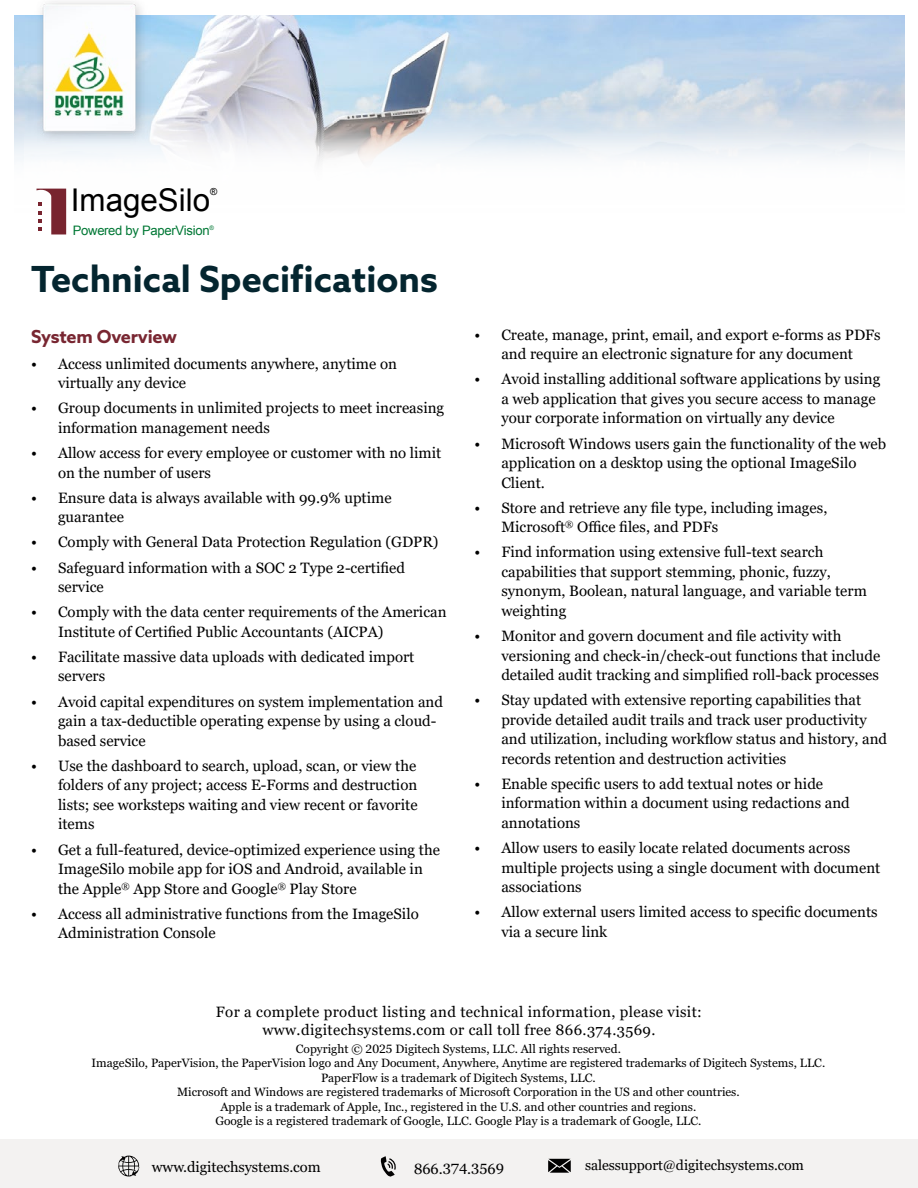
<style>
.page{position:relative;width:918px;height:1188px;background:#fff}
.page>*{position:absolute;margin:0;border:0;box-sizing:border-box;transform-origin:0 0}
.t1{font:700 36px "Azo Sans";color:#04252f}
.t2{font:31.35px "Arial";color:#000}
.t3{font:700 18px "Azo Sans";letter-spacing:-.01em;color:#782631}
.t4{font:15px/19.5px "Georgia";color:#000}
.t5{font:15px/18px "Georgia";letter-spacing:.025em;color:#000;text-align:center}
.t6{font:14.7px "Georgia Pro";letter-spacing:-.005em;color:#000}
.t7{font:14.1px "Georgia";letter-spacing:-.005em;color:#000}
.t8{font:13.05px "Arial";letter-spacing:-.02em;color:#007835}
.t9{font:12px/14.4px "Georgia Pro";color:#000;text-align:center}
.t10{font:9.75px "Arial";color:#000}
</style>
<div class="page">
<img style="left:185px;top:15px;width:720px;height:85px">
<img style="left:185px;top:100px;width:720px;height:5px">
<img style="left:51px;top:105px;width:854px;height:130px">
<img style="left:14px;top:138px;width:891px;height:71px">
<img style="left:14px;top:1px;width:171px;height:144px">
<svg style="left:37px;top:189px;width:29px;height:45px"></svg>
<div style="left:0;top:1140px;width:918px;height:48px;background:#f3f2f1"></div>
<svg style="left:381px;top:1156px;width:15px;height:21px"></svg>
<svg style="left:118px;top:1156px;width:21px;height:20px"></svg>
<svg style="left:548px;top:1159px;width:23px;height:14px"></svg>
<h2 class="t2" style="left:71px;top:180px;width:141px">ImageSilo</h2>
<p class="t10" style="left:210px;top:185px;width:9px">®</p>
<p class="t8" style="left:73px;top:222px;width:143px">Powered by PaperVision<sup>®</sup></p>
<h1 class="t1" style="left:31px;top:255px;width:408px">Technical Specifications</h1>
<p class="t3" style="left:31px;top:324px;width:148px">System Overview</p>
<p class="t4" style="left:58px;top:354px;width:340px;text-indent:-27px">• Access unlimited documents anywhere, anytime on virtually any device</p>
<p class="t4" style="left:58px;top:399px;width:388px;text-indent:-27px">• Group documents in unlimited projects to meet increasing information management needs</p>
<p class="t4" style="left:58px;top:444px;width:385px;text-indent:-27px">• Allow access for every employee or customer with no limit on the number of users</p>
<p class="t4" style="left:58px;top:488px;width:335px;text-indent:-27px">• Ensure data is always available with 99.9% uptime guarantee</p>
<p class="t4" style="left:31px;top:533px;width:409px">• Comply with General Data Protection Regulation (GDPR)</p>
<p class="t4" style="left:58px;top:558px;width:348px;text-indent:-27px">• Safeguard information with a SOC 2 Type 2-certified service</p>
<p class="t4" style="left:58px;top:603px;width:390px;text-indent:-27px">• Comply with the data center requirements of the American<br>Institute of Certified Public Accountants (AICPA)</p>
<p class="t4" style="left:58px;top:647px;width:358px;text-indent:-27px">• Facilitate massive data uploads with dedicated import servers</p>
<p class="t4" style="left:58px;top:692px;width:387px;text-indent:-27px">• Avoid capital expenditures on system implementation and gain a tax-deductible operating expense by using a cloud&shy;based service</p>
<p class="t4" style="left:58px;top:756px;width:361px;text-align:justify;text-indent:-27px">• Use the dashboard to search, upload, scan, or view the folders of any project; access E-Forms and destruction lists; see worksteps waiting and view recent or favorite items</p>
<p class="t4" style="left:58px;top:840px;width:383px;text-indent:-27px">• Get a full-featured, device-optimized experience using the<br>ImageSilo mobile app for iOS and Android, available in the Apple<sup>®</sup> App Store and Google<sup>®</sup> Play Store</p>
<p class="t4" style="left:58px;top:904px;width:362px;text-indent:-27px">• Access all administrative functions from the ImageSilo<br>Administration Console</p>
<p class="t4" style="left:474px;top:325px;width:408px;text-align:center">• Create, manage, print, email, and export e-forms as PDFs and require an electronic signature for any document</p>
<p class="t4" style="left:501px;top:370px;width:380px;text-indent:-27px">• Avoid installing additional software applications by using a web application that gives you secure access to manage your corporate information on virtually any device</p>
<p class="t4" style="left:501px;top:434px;width:386px;text-indent:-27px">• Microsoft Windows users gain the functionality of the web application on a desktop using the optional ImageSilo<br>Client.</p>
<p class="t4" style="left:501px;top:498px;width:328px;text-indent:-27px">• Store and retrieve any file type, including images,<br>Microsoft<sup>®</sup> Office files, and PDFs</p>
<p class="t4" style="left:501px;top:543px;width:367px;text-indent:-27px">• Find information using extensive full-text search capabilities that support stemming, phonic, fuzzy, synonym, Boolean, natural language, and variable term weighting</p>
<p class="t4" style="left:501px;top:626px;width:381px;text-indent:-27px">• Monitor and govern document and file activity with versioning and check-in/check-out functions that include detailed audit tracking and simplified roll-back processes</p>
<p class="t4" style="left:501px;top:691px;width:387px;text-indent:-27px">• Stay updated with extensive reporting capabilities that provide detailed audit trails and track user productivity and utilization, including workflow status and history, and records retention and destruction activities</p>
<p class="t4" style="left:501px;top:774px;width:350px;text-indent:-27px">• Enable specific users to add textual notes or hide information within a document using redactions and annotations</p>
<p class="t4" style="left:501px;top:838px;width:381px;text-indent:-27px">• Allow users to easily locate related documents across multiple projects using a single document with document associations</p>
<p class="t4" style="left:501px;top:903px;width:378px;text-indent:-27px">• Allow external users limited access to specific documents via a secure link</p>
<p class="t5" style="left:216px;top:1003px;width:488px">For a complete product listing and technical information, please visit: www.digitechsystems.com or call toll free 866.374.3569.</p>
<p class="t9" style="left:92px;top:1042px;width:735px">Copyright © 2025 Digitech Systems, LLC. All rights reserved.<br>ImageSilo, PaperVision, the PaperVision logo and Any Document, Anywhere, Anytime are registered trademarks of Digitech Systems, LLC.<br>PaperFlow is a trademark of Digitech Systems, LLC.<br>Microsoft and Windows are registered trademarks of Microsoft Corporation in the US and other countries.<br>Apple is a trademark of Apple, Inc., registered in the U.S. and other countries and regions.<br>Google is a registered trademark of Google, LLC. Google Play is a trademark of Google, LLC.</p>
<p class="t6" style="left:152px;top:1158px;width:170px">www.digitechsystems.com</p>
<p class="t6" style="left:414px;top:1160px;width:91px">866.374.3569</p>
<p class="t7" style="left:585px;top:1157px;width:220px">salessupport@digitechsystems.com</p>
</div>
